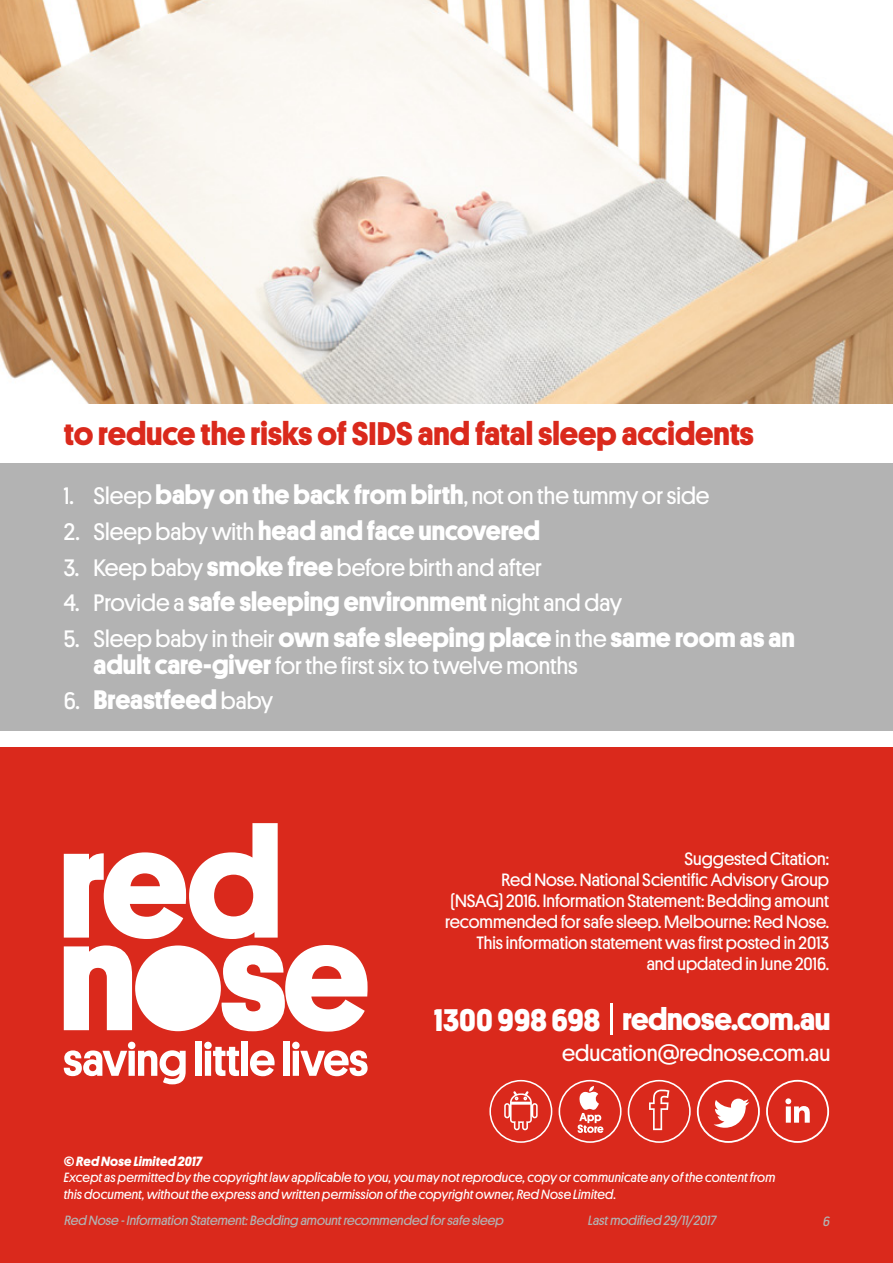
<style>
.page{position:relative;width:893px;height:1263px;background:#fff}
.page>*{position:absolute;margin:0;border:0;box-sizing:border-box;transform-origin:0 0}
.t1{font:700 33px "Platform";color:#da291c}
.t2{font:700 31.5px "Platform";letter-spacing:-.01em;color:#fff}
.t3{font:700 27px "Platform";color:#fff}
.t4{font:24px "Platform";color:#fff}
.t5{font:22.95px "Platform";color:#fff}
.t6{font:18px/21px "Platform";color:#fff;text-align:right}
.t7{font:italic 13.5px/16.5px "Platform";letter-spacing:.01em;color:#fff}
.t8{font:italic 13.5px "Platform";color:#b3b3b3}
.t9{font:italic 700 13.5px "Platform";letter-spacing:.015em;color:#fff}
.s1{font-weight:700;font-size:27px}
.s2{font-weight:400;font-size:24px}
</style>
<div class="page">
<div style="left:0;top:746px;width:893px;height:517px;background:#da291c"></div>
<div style="left:0;top:463px;width:893px;height:268px;background:#b3b3b3"></div>
<img style="left:0;top:0;width:893px;height:404px">
<hr style="left:610px;top:1003px;width:2px;height:32px;background:#fff">
<svg style="left:489px;top:1080px;width:63px;height:63px"></svg>
<svg style="left:628px;top:1080px;width:63px;height:63px"></svg>
<svg style="left:697px;top:1080px;width:63px;height:63px"></svg>
<svg style="left:559px;top:1080px;width:63px;height:63px"></svg>
<svg style="left:766px;top:1080px;width:63px;height:63px"></svg>
<svg style="left:64px;top:945px;width:68px;height:85px"></svg>
<svg style="left:221px;top:945px;width:147px;height:86px"></svg>
<svg style="left:64px;top:823px;width:214px;height:116px"></svg>
<svg style="left:64px;top:1042px;width:122px;height:42px"></svg>
<div style="left:195px;top:1041px;width:7px;height:35px;background:#fff"></div>
<svg style="left:204px;top:1042px;width:35px;height:34px"></svg>
<div style="left:241px;top:1041px;width:7px;height:35px;background:#fff"></div>
<svg style="left:250px;top:1050px;width:25px;height:26px"></svg>
<div style="left:283px;top:1041px;width:7px;height:35px;background:#fff"></div>
<svg style="left:292px;top:1042px;width:76px;height:34px"></svg>
<div style="left:135px;top:945px;width:86px;height:86px;background:#fff;border-radius:50%"></div>
<h1 class="t1" style="left:64px;top:409px;width:692px">to reduce the risks of SIDS and fatal sleep accidents</h1>
<h3 class="t4" style="left:64px;top:479px;width:647px">1. Sleep <span class="s1">baby on the back from birth</span>, not on the tummy or side</h3>
<h3 class="t3" style="left:64px;top:511px;width:478px"><span class="s2">2. Sleep baby with</span> head and face uncovered</h3>
<h3 class="t4" style="left:64px;top:550px;width:480px">3. Keep baby <span class="s1">smoke free</span> before birth and after</h3>
<h3 class="t3" style="left:64px;top:582px;width:560px"><span class="s2">4. Provide a</span> safe sleeping environment <span class="s2">night and day</span></h3>
<h3 class="t3" style="left:64px;top:617px;width:733px"><span class="s2">5. Sleep baby in their</span> own safe sleeping place <span class="s2">in the</span> same room as an</h3>
<h3 class="t4" style="left:94px;top:648px;width:486px"><span class="s1">adult care-giver</span> for the first six to twelve months</h3>
<h3 class="t3" style="left:64px;top:680px;width:211px"><span class="s2">6.</span> Breastfeed <span class="s2">baby</span></h3>
<p class="t6" style="left:445px;top:847px;width:385px">Suggested Citation:<br>Red Nose. National Scientific Advisory Group (NSAG) 2016. Information Statement: Bedding amount recommended for safe sleep. Melbourne: Red Nose.<br>This information statement was first posted in 2013 and updated in June 2016.</p>
<h2 class="t2" style="left:434px;top:996px;width:398px">1300 998 698 rednose.com.au</h2>
<p class="t5" style="left:562px;top:1037px;width:270px">education@rednose.com.au</p>
<p class="t9" style="left:64px;top:1151px;width:140px">© Red Nose Limited 2017</p>
<p class="t7" style="left:64px;top:1168px;width:713px">Except as permitted by the copyright law applicable to you, you may not reproduce, copy or communicate any of the content from this document, without the express and written permission of the copyright owner, Red Nose Limited.</p>
<p class="t8" style="left:64px;top:1211px;width:444px">Red Nose -Information Statement:Bedding amountrecommended forsafe sleep</p>
<p class="t8" style="left:587px;top:1211px;width:133px">Lastmodified 29/11/2017</p>
<p class="t8" style="left:822px;top:1212px;width:11px">6</p>
</div>
